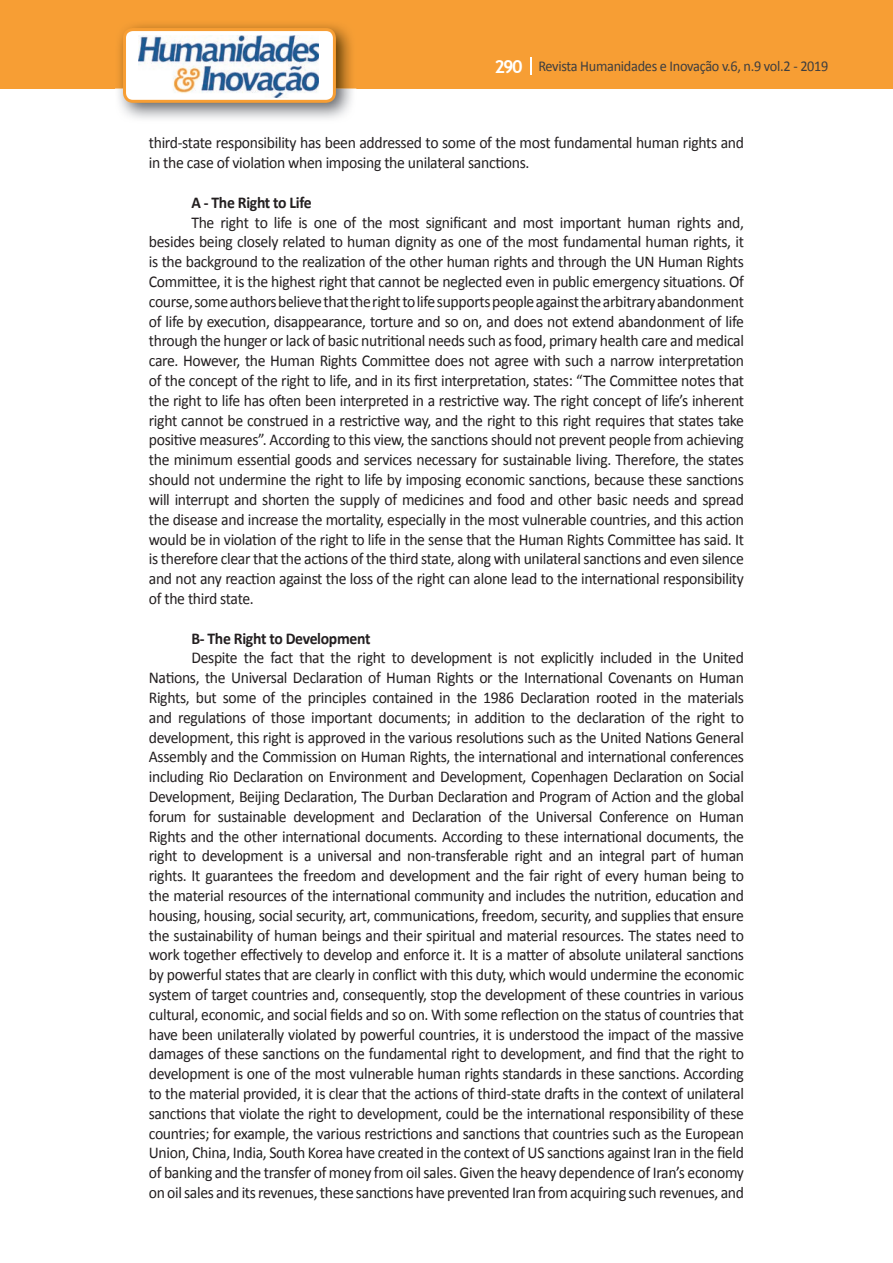
<style>
.page{position:relative;width:893px;height:1263px;background:#fff}
.page>*{position:absolute;margin:0;border:0;box-sizing:border-box;transform-origin:0 0}
.t1{font:16.5px/19.8px "Calibri";letter-spacing:-.02em;color:#231f20;text-align:justify;scale:.95 1}
.t2{font:700 16.5px "Calibri";letter-spacing:-.02em;color:#231f20;scale:.95 1}
.t3{font:15px "Calibri";letter-spacing:-.02em;color:#3e3e3f;scale:.95 1}
.s1{font-family:"Trebuchet MS";font-weight:700;font-size:18px;color:#fff}
</style>
<div class="page">
<div style="left:0;top:0;width:893px;height:88px;background:#f79e34"></div>
<svg style="left:530px;top:57px;width:2px;height:18px"></svg>
<img style="left:115px;top:24px;width:241px;height:95px">
<svg style="left:123px;top:28px;width:213px;height:75px"></svg>
<p class="t3" style="left:495px;top:57px;width:353px"><span class="s1">290</span> Revista Humanidades e Inovação v.6, n.9 vol.2 - 2019</p>
<p class="t1" style="left:149px;top:133px;width:628px">third-state responsibility has been addressed to some of the most fundamental human rights and in the case of violation when imposing the unilateral sanctions.</p>
<p class="t2" style="left:191px;top:192px;width:128px">A - The Right to Life</p>
<p class="t1" style="left:149px;top:212px;width:628px;text-indent:43px">The right to life is one of the most significant and most important human rights and, besides being closely related to human dignity as one of the most fundamental human rights, it is the background to the realization of the other human rights and through the UN Human Rights Committee, it is the highest right that cannot be neglected even in public emergency situations. Of course, some authors believe that the right to life supports people against the arbitrary abandonment of life by execution, disappearance, torture and so on, and does not extend abandonment of life through the hunger or lack of basic nutritional needs such as food, primary health care and medical care. However, the Human Rights Committee does not agree with such a narrow interpretation of the concept of the right to life, and in its first interpretation, states: “The Committee notes that the right to life has often been interpreted in a restrictive way. The right concept of life’s inherent right cannot be construed in a restrictive way, and the right to this right requires that states take positive measures”. According to this view, the sanctions should not prevent people from achieving the minimum essential goods and services necessary for sustainable living. Therefore, the states should not undermine the right to life by imposing economic sanctions, because these sanctions will interrupt and shorten the supply of medicines and food and other basic needs and spread the disease and increase the mortality, especially in the most vulnerable countries, and this action would be in violation of the right to life in the sense that the Human Rights Committee has said. It is therefore clear that the actions of the third state, along with unilateral sanctions and even silence and not any reaction against the loss of the right can alone lead to the international responsibility of the third state.</p>
<p class="t2" style="left:191px;top:627px;width:190px">B- The Right to Development</p>
<p class="t1" style="left:149px;top:648px;width:628px;text-indent:43px">Despite the fact that the right to development is not explicitly included in the United Nations, the Universal Declaration of Human Rights or the International Covenants on Human Rights, but some of the principles contained in the 1986 Declaration rooted in the materials and regulations of those important documents; in addition to the declaration of the right to development, this right is approved in the various resolutions such as the United Nations General Assembly and the Commission on Human Rights, the international and international conferences including Rio Declaration on Environment and Development, Copenhagen Declaration on Social Development, Beijing Declaration, The Durban Declaration and Program of Action and the global forum for sustainable development and Declaration of the Universal Conference on Human Rights and the other international documents. According to these international documents, the right to development is a universal and non-transferable right and an integral part of human rights. It guarantees the freedom and development and the fair right of every human being to the material resources of the international community and includes the nutrition, education and housing, housing, social security, art, communications, freedom, security, and supplies that ensure the sustainability of human beings and their spiritual and material resources. The states need to work together effectively to develop and enforce it. It is a matter of absolute unilateral sanctions by powerful states that are clearly in conflict with this duty, which would undermine the economic system of target countries and, consequently, stop the development of these countries in various cultural, economic, and social fields and so on. With some reflection on the status of countries that have been unilaterally violated by powerful countries, it is understood the impact of the massive damages of these sanctions on the fundamental right to development, and find that the right to development is one of the most vulnerable human rights standards in these sanctions. According to the material provided, it is clear that the actions of third-state drafts in the context of unilateral sanctions that violate the right to development, could be the international responsibility of these countries; for example, the various restrictions and sanctions that countries such as the European Union, China, India, South Korea have created in the context of US sanctions against Iran in the field of banking and the transfer of money from oil sales. Given the heavy dependence of Iran’s economy on oil sales and its revenues, these sanctions have prevented Iran from acquiring such revenues, and</p>
</div>
